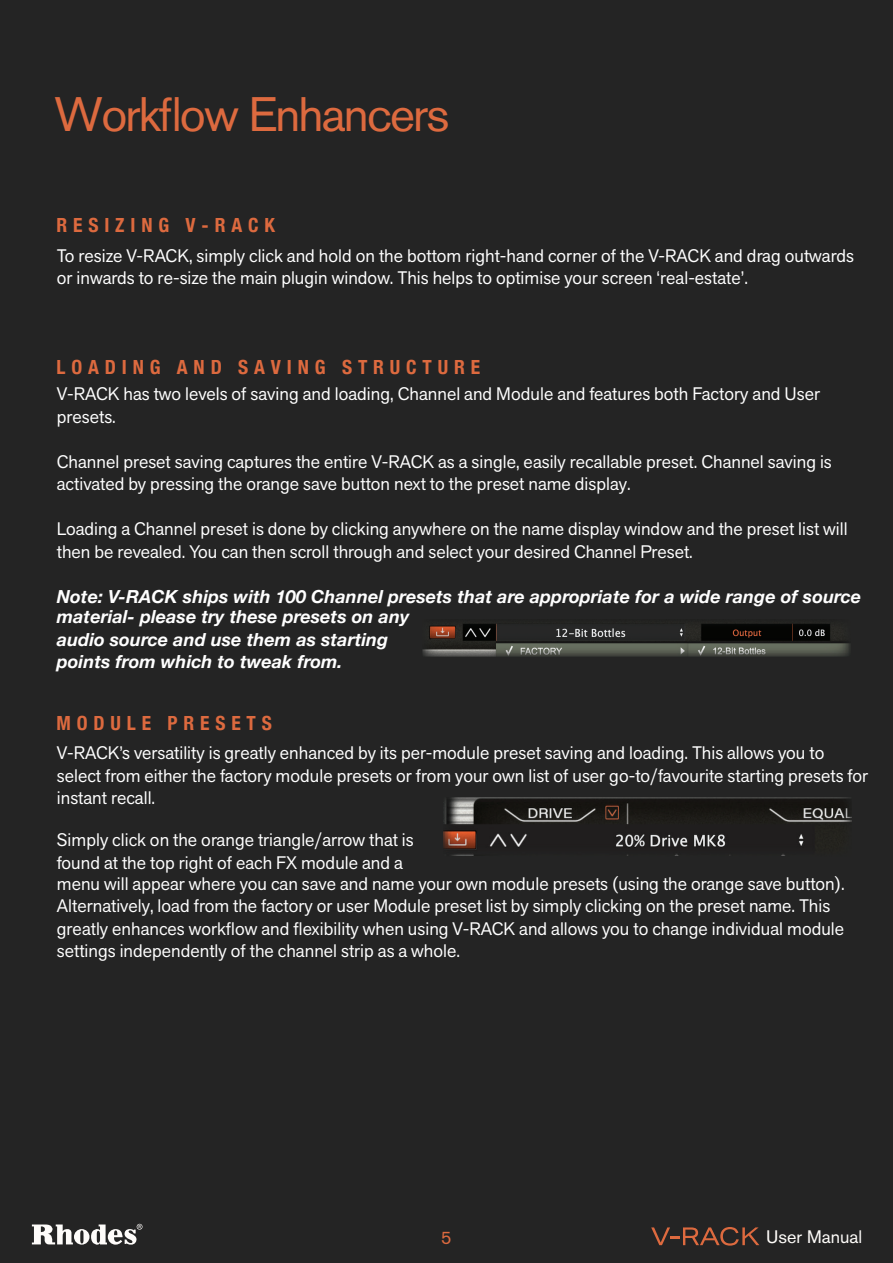
<style>
.page{position:relative;width:893px;height:1263px;background:#242424}
.page>*{position:absolute;margin:0;border:0;box-sizing:border-box;transform-origin:0 0}
.t1{font:48px "Akzidenz Grotesk Pro";letter-spacing:-.04em;color:#dd6a3f}
.t2{font:700 condensed 19.5px "Helvetica Neue";letter-spacing:.3em;color:#dd6a3f}
.t3{font:18px/22.5px "Akzid Grtsk Next";letter-spacing:.005em;color:#fff}
.t4{font:italic 700 18px/22.5px "Helvetica Neue";letter-spacing:.005em;color:#fff}
.t5{font:18px "Akzidenz Grotesk Pro";color:#fefcf9}
.t6{font:18px "Akzidenz Grotesk Pro";color:#dd6a3f}
</style>
<div class="page">
<svg style="left:32px;top:1224px;width:110px;height:21px"></svg>
<svg style="left:651px;top:1227px;width:108px;height:18px"></svg>
<img style="left:422px;top:623px;width:428px;height:33px">
<img style="left:443px;top:797px;width:409px;height:59px">
<h1 class="t1" style="left:54px;top:83px;width:397px">Workflow Enhancers</h1>
<p class="t2" style="left:56px;top:209px;width:220px">RESIZING V-RACK</p>
<p class="t3" style="left:57px;top:244px;width:798px">To resize V-RACK, simply click and hold on the bottom right-hand corner of the V-RACK and drag outwards or inwards to re-size the main plugin window. This helps to optimise your screen ‘real-estate’.</p>
<p class="t2" style="left:56px;top:350px;width:425px">LOADING AND SAVING STRUCTURE</p>
<p class="t3" style="left:57px;top:382px;width:765px">V-RACK has two levels of saving and loading, Channel and Module and features both Factory and User presets.</p>
<p class="t3" style="left:57px;top:450px;width:776px">Channel preset saving captures the entire V-RACK as a single, easily recallable preset. Channel saving is activated by pressing the orange save button next to the preset name display.</p>
<p class="t3" style="left:57px;top:517px;width:792px">Loading a Channel preset is done by clicking anywhere on the name display window and the preset list will then be revealed. You can then scroll through and select your desired Channel Preset.</p>
<p class="t4" style="left:57px;top:585px;width:806px">Note: V-RACK ships with 100 Channel presets that are appropriate for a wide range of source</p>
<p class="t4" style="left:57px;top:606px;width:354px">material- please try these presets on any audio source and use them as starting points from which to tweak from.</p>
<p class="t2" style="left:56px;top:707px;width:217px">MODULE PRESETS</p>
<p class="t3" style="left:57px;top:742px;width:813px">V-RACK’s versatility is greatly enhanced by its per-module preset saving and loading. This allows you to select from either the factory module presets or from your own list of user go-to/favourite starting presets for instant recall.</p>
<p class="t3" style="left:57px;top:829px;width:789px">Simply click on the orange triangle/arrow that is<br>found at the top right of each FX module and a<br>menu will appear where you can save and name your own module presets (using the orange save button).<br>Alternatively, load from the factory or user Module preset list by simply clicking on the preset name. This greatly enhances workflow and flexibility when using V-RACK and allows you to change individual module settings independently of the channel strip as a whole.</p>
<p class="t6" style="left:441px;top:1225px;width:12px">5</p>
<p class="t5" style="left:766px;top:1225px;width:98px">User Manual</p>
</div>
